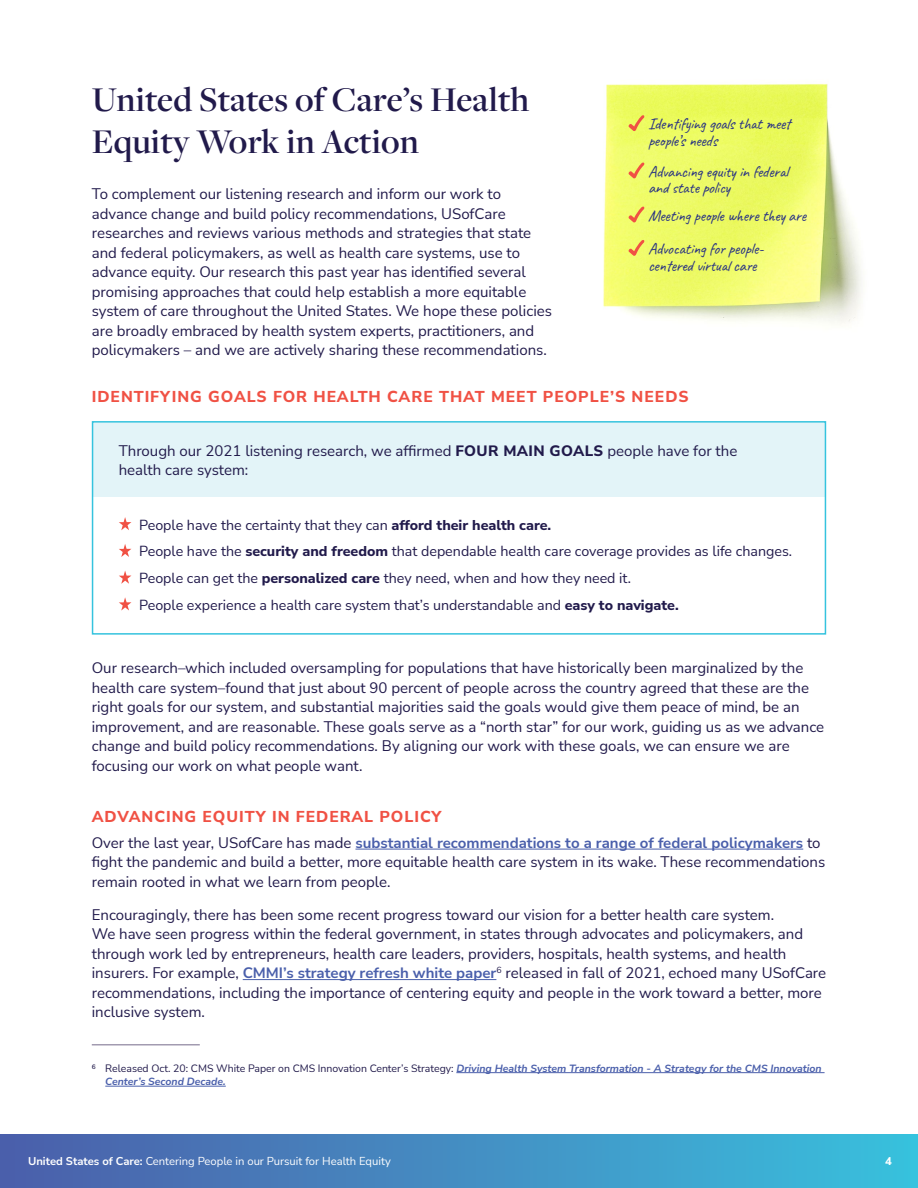
<style>
.page{position:relative;width:918px;height:1188px;background:#fff}
.page>*{position:absolute;margin:0;border:0;box-sizing:border-box;transform-origin:0 0}
.t1{font:600 36px/42px "Freight Disp Pro";letter-spacing:.005em;color:#211a4b}
.t2{font:16.5px/16.5px "Caveat";letter-spacing:-.02em;color:#2c3583}
.t3{font:800 15.75px "Nunito Sans";letter-spacing:.06em;color:#f05144}
.t4{font:15px/19.5px "Nunito Sans";color:#211a4b}
.t5{font:14.25px/26.8px "Nunito Sans";color:#211a4b}
.t6{font:11.25px "Nunito Sans";color:#fff}
.t7{font:800 11.25px "Nunito Sans";color:#fff}
.t8{font:italic 700 10.5px/13.5px "Nunito Sans";color:#4a5fab}
.s1{font-weight:800}
.s2{font-weight:700;color:#4a5fab}
.s3{font-weight:400;font-style:normal;color:#211a4b}
.s4{font-weight:700}
</style>
<div class="page">
<div style="left:93px;top:422px;width:732px;height:74px;background:#e3f4f8"></div>
<hr style="left:355px;top:849px;width:448px;height:1px;background:#4a5fab">
<hr style="left:243px;top:979px;width:253px;height:1px;background:#4a5fab">
<div style="left:0;top:1134px;width:918px;height:54px;background:linear-gradient(to right,#4d5da9,#39c0dd)"></div>
<hr style="left:456px;top:1072px;width:369px;height:1px;background:#4a5fab">
<hr style="left:105px;top:1086px;width:121px;height:1px;background:#4a5fab">
<div style="left:92px;top:421px;width:734px;height:214px;border:2px solid #35c3de"></div>
<svg style="left:119px;top:517px;width:12px;height:13px"></svg>
<svg style="left:119px;top:544px;width:12px;height:13px"></svg>
<svg style="left:119px;top:571px;width:12px;height:13px"></svg>
<svg style="left:119px;top:597px;width:12px;height:14px"></svg>
<img style="left:603px;top:83px;width:258px;height:241px">
<svg style="left:627px;top:115px;width:18px;height:16px"></svg>
<svg style="left:627px;top:162px;width:18px;height:17px"></svg>
<svg style="left:627px;top:206px;width:18px;height:17px"></svg>
<svg style="left:627px;top:240px;width:18px;height:16px"></svg>
<hr style="left:92px;top:1044px;width:108px;height:2px;background:#a29bb0">
<h1 class="t1" style="left:92px;top:77px;width:439px">United States of Care’s Health<br>Equity Work in Action</h1>
<p class="t4" style="left:92px;top:184px;width:462px">To complement our listening research and inform our work to advance change and build policy recommendations, USofCare researches and reviews various methods and strategies that state and federal policymakers, as well as health care systems, use to advance equity. Our research this past year has identified several promising approaches that could help establish a more equitable system of care throughout the United States. We hope these policies are broadly embraced by health system experts, practitioners, and policymakers – and we are actively sharing these recommendations.</p>
<p class="t3" style="left:92px;top:385px;width:598px">IDENTIFYING GOALS FOR HEALTH CARE THAT MEET PEOPLE’S NEEDS</p>
<p class="t2" style="left:648px;top:115px;width:144px">Identifying goals that meet people’s needs</p>
<p class="t2" style="left:648px;top:163px;width:142px">Advancing equity in federal and state policy</p>
<p class="t2" style="left:648px;top:199px;width:160px;line-height:33.3px">Meeting people where they are<br>Advocating for people-</p>
<p class="t2" style="left:648px;top:257px;width:110px">centered virtual care</p>
<p class="t4" style="left:119px;top:440px;width:620px">Through our 2021 listening research, we affirmed <span class="s1">FOUR MAIN GOALS</span> people have for the health care system:</p>
<p class="t5" style="left:139px;top:511px;width:655px">People have the certainty that they can <span class="s1">afford their health care.<br></span>People have the <span class="s1">security and freedom</span> that dependable health care coverage provides as life changes.<br>People can get the <span class="s1">personalized care</span> they need, when and how they need it.<br>People experience a health care system that’s understandable and <span class="s1">easy to navigate.</span></p>
<p class="t4" style="left:92px;top:658px;width:734px">Our research–which included oversampling for populations that have historically been marginalized by the health care system–found that just about 90 percent of people across the country agreed that these are the right goals for our system, and substantial majorities said the goals would give them peace of mind, be an improvement, and are reasonable. These goals serve as a “north star” for our work, guiding us as we advance change and build policy recommendations. By aligning our work with these goals, we can ensure we are focusing our work on what people want.</p>
<p class="t3" style="left:92px;top:805px;width:351px">ADVANCING EQUITY IN FEDERAL POLICY</p>
<p class="t4" style="left:92px;top:832px;width:735px">Over the last year, USofCare has made <span class="s2">substantial recommendations to a range of federal policymakers</span> to fight the pandemic and build a better, more equitable health care system in its wake. These recommendations remain rooted in what we learn from people.</p>
<p class="t4" style="left:92px;top:904px;width:736px">Encouragingly, there has been some recent progress toward our vision for a better health care system.<br>We have seen progress within the federal government, in states through advocates and policymakers, and through work led by entrepreneurs, health care leaders, providers, hospitals, health systems, and health insurers. For example, <span class="s2">CMMI’s strategy refresh white paper</span><sup>6</sup> released in fall of 2021, echoed many USofCare recommendations, including the importance of centering equity and people in the work toward a better, more inclusive system.</p>
<p class="t8" style="left:105px;top:1061px;width:718px;text-indent:-14px"><span class="s3">6 Released Oct. 20: CMS White Paper on CMS Innovation Center’s Strategy:</span> Driving Health System Transformation - A Strategy for the CMS Innovation<br>Center’s Second Decade.</p>
<p class="t6" style="left:28px;top:1153px;width:364px"><span class="s4">United States of Care:</span> Centering People in our Pursuit for Health Equity</p>
<p class="t7" style="left:885px;top:1153px;width:8px">4</p>
</div>
